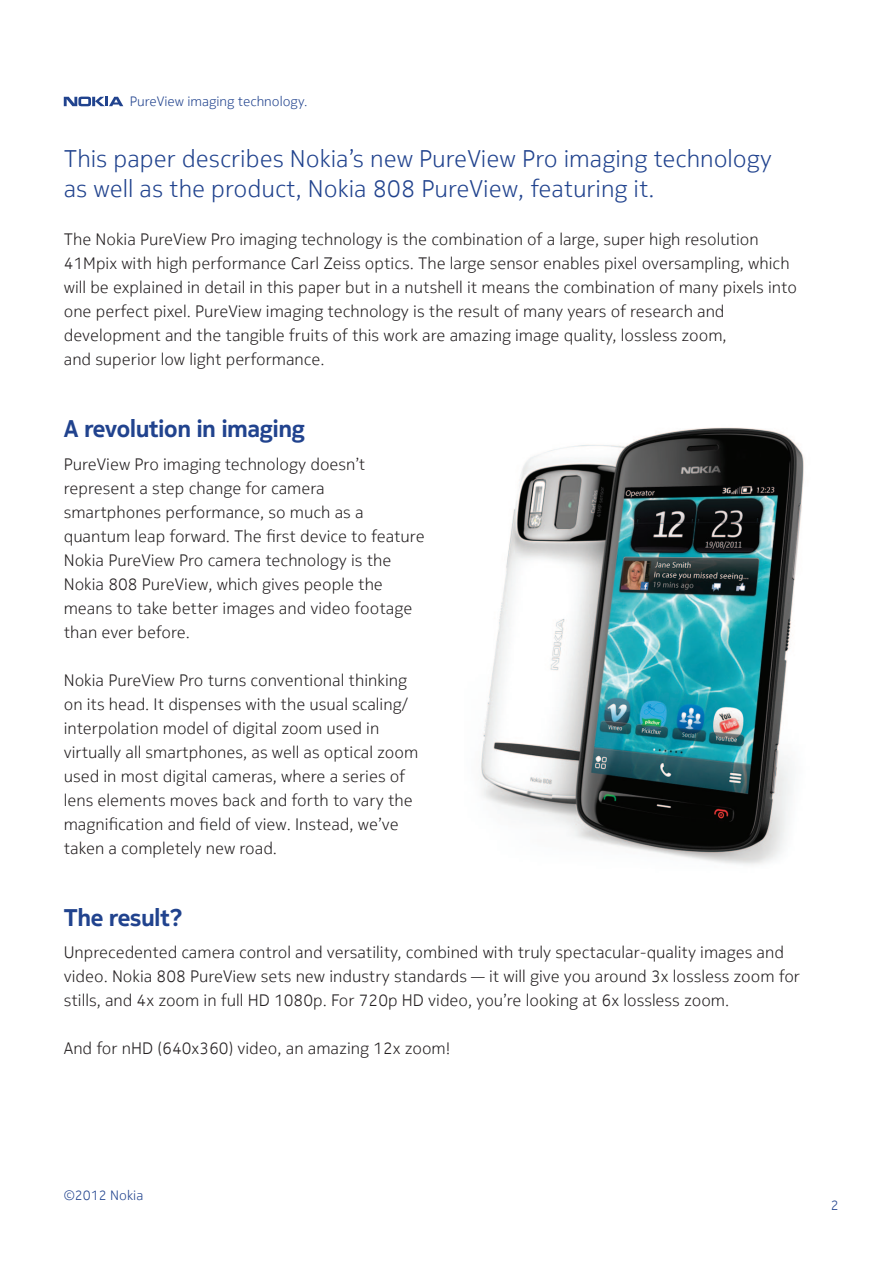
<style>
.page{position:relative;width:893px;height:1263px;background:#fff}
.page>*{position:absolute;margin:0;border:0;box-sizing:border-box;transform-origin:0 0}
.t1{font:300 24px/30px "Nokia Pure Text";color:#21438e}
.t2{font:700 24px "Nokia Pure Headline";color:#21438e}
.t3{font:300 16.5px/24px "Nokia Pure Text";color:#231f20}
.t4{font:300 13.5px "Nokia Pure Text";color:#21438e}
</style>
<div class="page">
<svg style="left:64px;top:97px;width:59px;height:9px"></svg>
<img style="left:481px;top:427px;width:323px;height:438px">
<p class="t4" style="left:130px;top:94px;width:179px">PureView imaging technology.</p>
<h1 class="t1" style="left:64px;top:144px;width:710px">This paper describes Nokia’s new PureView Pro imaging technology as well as the product, Nokia 808 PureView, featuring it.</h1>
<p class="t3" style="left:64px;top:227px;width:735px">The Nokia PureView Pro imaging technology is the combination of a large, super high resolution 41Mpix with high performance Carl Zeiss optics. The large sensor enables pixel oversampling, which will be explained in detail in this paper but in a nutshell it means the combination of many pixels into one perfect pixel. PureView imaging technology is the result of many years of research and development and the tangible fruits of this work are amazing image quality, lossless zoom,<br>and superior low light performance.</p>
<h1 class="t2" style="left:64px;top:413px;width:243px">A revolution in imaging</h1>
<p class="t3" style="left:64px;top:452px;width:362px">PureView Pro imaging technology doesn’t represent a step change for camera smartphones performance, so much as a quantum leap forward. The first device to feature Nokia PureView Pro camera technology is the Nokia 808 PureView, which gives people the means to take better images and video footage than ever before.</p>
<p class="t3" style="left:64px;top:668px;width:356px">Nokia PureView Pro turns conventional thinking on its head. It dispenses with the usual scaling/ interpolation model of digital zoom used in virtually all smartphones, as well as optical zoom used in most digital cameras, where a series of lens elements moves back and forth to vary the magnification and field of view. Instead, we’ve taken a completely new road.</p>
<h1 class="t2" style="left:64px;top:902px;width:120px">The result?</h1>
<p class="t3" style="left:64px;top:940px;width:738px">Unprecedented camera control and versatility, combined with truly spectacular-quality images and video. Nokia 808 PureView sets new industry standards — it will give you around 3x lossless zoom for stills, and 4x zoom in full HD 1080p. For 720p HD video, you’re looking at 6x lossless zoom.</p>
<p class="t3" style="left:64px;top:1036px;width:388px">And for nHD (640x360) video, an amazing 12x zoom!</p>
<p class="t4" style="left:64px;top:1187px;width:81px">©2012 Nokia</p>
<p class="t4" style="left:831px;top:1197px;width:9px">2</p>
</div>
